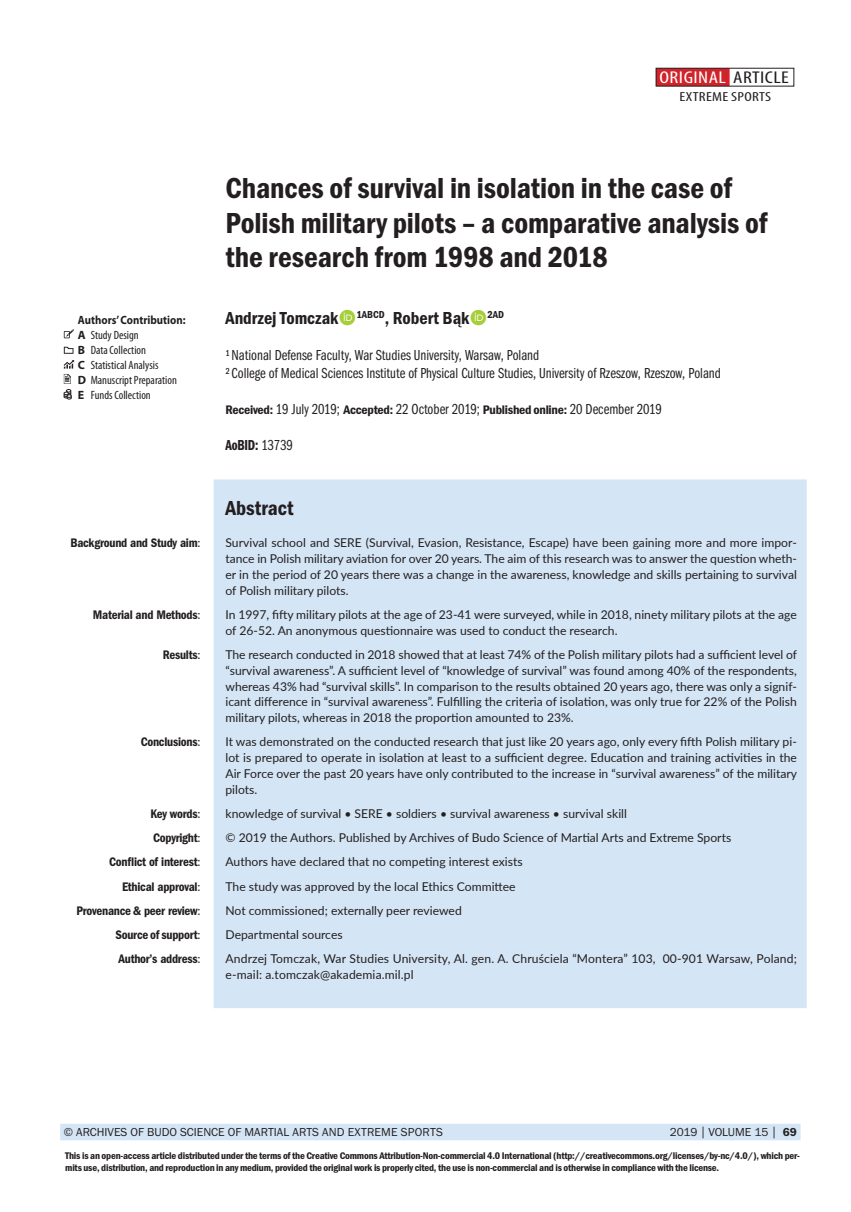
<style>
.page{position:relative;width:851px;height:1212px;background:#fff}
.page>*{position:absolute;margin:0;border:0;box-sizing:border-box;transform-origin:0 0}
.Budo_Tytul{font:30px/34.5px "Franklin Got Itc TOT Dem Con";letter-spacing:-.005em;color:#231f20}
.Budo_Summary_Head{font:21px "Franklin Got Itc TOT Dem Con";color:#231f20}
.Budo_Autorzy{font:18px "Franklin Got Itc TOT Dem Con";color:#231f20}
.Budo_pagina_tytulowa{font:condensed 17.1px "Myriad Pro";letter-spacing:.02em;color:#fff;scale:1.26 1}
.Budo_Afiliacja{font:15px "Franklin Got Itc TOT Boo Com";color:#231f20}
.Budo_Afiliacja-2{font:15px "Franklin Got Itc TOT Dem Com";letter-spacing:-.01em;color:#231f20}
.Budo_pagina_tytulowa-2{font:condensed 13.05px "Myriad Pro";letter-spacing:.02em;color:#231f20;scale:1.26 1}
.Budo_Summary_body{font:12.9px "Franklin Got Itc TOT Dem Con";letter-spacing:-.02em;color:#231f20}
.Budo_Summary_body-2{font:12.15px/15.8px "Lato";color:#231f20;text-align:justify}
.t1{font:condensed 12px "Myriad Pro";color:#231f20}
.Budo_pagina_Left{font:12px "Franklin Got Itc TOT Boo";color:#231f20}
.t2{font:700 12px "Myriad Pro";color:#231f20;scale:.9 1}
.Budo_pagina_Right{font:12px "Franklin Got Itc TOT Boo";letter-spacing:-.015em;color:#231f20}
.Budo_Summary_body-3{font:10.05px/12px "Franklin Got Itc TOT Dem Con";letter-spacing:-.02em;color:#231f20;scale:1.05 1}
.s1{color:#231f20}
.s2{font-weight:700;font-stretch:normal}
.s3{font-family:"Franklin Got Itc TOT Dem Con";font-size:12.9px}
.s4{font-family:"Franklin Got Itc TOT Boo Com"}
.s5{font-family:"Lato";font-size:12.15px}
.s6{font-size:14.1px}
.s7{font-family:"Franklin Got Itc TOT Dem"}
</style>
<div class="page">
<div style="left:213px;top:479px;width:593px;height:529px;background:#d4e5f5;border:2px solid #d4e5f5"></div>
<div style="left:656px;top:68px;width:73px;height:18px;background:#d1232a"></div>
<div style="left:60px;top:1124px;width:740px;height:16px;background:#d4e5f5"></div>
<svg style="left:64px;top:329px;width:10px;height:9px"></svg>
<svg style="left:64px;top:347px;width:9px;height:7px"></svg>
<svg style="left:64px;top:360px;width:10px;height:39px"></svg>
<p class="Budo_pagina_tytulowa" style="left:659px;top:67px;width:104px">ORIGINAL <span class="s1">ARTICLE</span></p>
<p class="Budo_pagina_tytulowa-2" style="left:679px;top:89px;width:74px">EXTREME SPORTS</p>
<p class="t2" style="left:78px;top:312px;width:121px">Authors’ Contribution:</p>
<p class="t1" style="left:78px;top:327px;width:62px"><span class="s2">A</span> Study Design</p>
<p class="t1" style="left:78px;top:342px;width:69px"><span class="s2">B</span> Data Collection</p>
<p class="t1" style="left:78px;top:357px;width:82px"><span class="s2">C</span> Statistical Analysis</p>
<p class="t1" style="left:78px;top:372px;width:100px"><span class="s2">D</span> Manuscript Preparation</p>
<p class="t1" style="left:78px;top:387px;width:74px"><span class="s2">E</span> Funds Collection</p>
<p class="Budo_Tytul" style="left:225px;top:171px;width:543px">Chances of survival in isolation in the case of<br>Polish military pilots – a comparative analysis of the research from 1998 and 2018</p>
<p class="Budo_Autorzy" style="left:225px;top:308px;width:280px">Andrzej Tomczak <sup>1ABCD</sup>, Robert Bąk <sup>2AD</sup></p>
<p class="Budo_Afiliacja" style="left:225px;top:347px;width:315px">¹National Defense Faculty, War Studies University, Warsaw, Poland</p>
<p class="Budo_Afiliacja" style="left:225px;top:365px;width:497px">² College of Medical Sciences Institute of Physical Culture Studies, University of Rzeszow, Rzeszow, Poland</p>
<p class="Budo_Afiliacja" style="left:225px;top:401px;width:437px"><span class="s3">Received:</span> 19 July 2019; <span class="s3">Accepted:</span> 22 October 2019; <span class="s3">Published online:</span> 20 December 2019</p>
<p class="Budo_Afiliacja-2" style="left:225px;top:437px;width:69px">AoBID: <span class="s4">13739</span></p>
<p class="Budo_Summary_Head" style="left:225px;top:496px;width:70px">Abstract</p>
<p class="Budo_Summary_body" style="left:70px;top:536px;width:131px">Background and Study aim<span class="s5">:</span></p>
<p class="Budo_Summary_body-2" style="left:225px;top:535px;width:573px">Survival school and SERE (Survival, Evasion, Resistance, Escape) have been gaining more and more impor&shy;tance in Polish military aviation for over 20 years. The aim of this research was to answer the question wheth&shy;er in the period of 20 years there was a change in the awareness, knowledge and skills pertaining to survival of Polish military pilots.</p>
<p class="Budo_Summary_body" style="left:93px;top:607px;width:109px">Material and Methods<span class="s5">:</span></p>
<p class="Budo_Summary_body-2" style="left:225px;top:606px;width:572px">In 1997, fifty military pilots at the age of 23-41 were surveyed, while in 2018, ninety military pilots at the age of 26-52. An anonymous questionnaire was used to conduct the research.</p>
<p class="Budo_Summary_body" style="left:163px;top:647px;width:39px">Results<span class="s5">:</span></p>
<p class="Budo_Summary_body-2" style="left:225px;top:646px;width:573px">The research conducted in 2018 showed that at least 74% of the Polish military pilots had a sufficient level of “survival awareness”. A sufficient level of “knowledge of survival” was found among 40% of the respondents, whereas 43% had “survival skills”. In comparison to the results obtained 20 years ago, there was only a signif&shy;icant difference in “survival awareness”. Fulfilling the criteria of isolation, was only true for 22% of the Polish military pilots, whereas in 2018 the proportion amounted to 23%.</p>
<p class="Budo_Summary_body" style="left:141px;top:735px;width:61px">Conclusions<span class="s5">:</span></p>
<p class="Budo_Summary_body-2" style="left:225px;top:733px;width:573px">It was demonstrated on the conducted research that just like 20 years ago, only every fifth Polish military pi&shy;lot is prepared to operate in isolation at least to a sufficient degree. Education and training activities in the Air Force over the past 20 years have only contributed to the increase in “survival awareness” of the military pilots.</p>
<p class="Budo_Summary_body" style="left:150px;top:806px;width:51px">Key words<span class="s5">:</span></p>
<p class="Budo_Summary_body-2" style="left:225px;top:805px;width:403px">knowledge of survival • SERE • soldiers • survival awareness • survival skill</p>
<p class="Budo_Summary_body" style="left:153px;top:830px;width:49px">Copyright<span class="s5">:</span></p>
<p class="Budo_Summary_body-2" style="left:225px;top:829px;width:507px">© 2019 the Authors. Published by Archives of Budo Science of Martial Arts and Extreme Sports</p>
<p class="Budo_Summary_body" style="left:109px;top:855px;width:93px">Conflict of interest<span class="s5">:</span></p>
<p class="Budo_Summary_body-2" style="left:225px;top:853px;width:298px">Authors have declared that no competing interest exists</p>
<p class="Budo_Summary_body" style="left:122px;top:879px;width:80px">Ethical approval<span class="s5">:</span></p>
<p class="Budo_Summary_body-2" style="left:225px;top:878px;width:292px">The study was approved by the local Ethics Committee</p>
<p class="Budo_Summary_body" style="left:76px;top:903px;width:125px">Provenance &amp; peer review<span class="s5">:</span></p>
<p class="Budo_Summary_body-2" style="left:225px;top:902px;width:238px">Not commissioned; externally peer reviewed</p>
<p class="Budo_Summary_body" style="left:115px;top:927px;width:86px">Source of support<span class="s5">:</span></p>
<p class="Budo_Summary_body-2" style="left:225px;top:926px;width:119px">Departmental sources</p>
<p class="Budo_Summary_body" style="left:118px;top:952px;width:83px">Author’s address<span class="s5">:</span></p>
<p class="Budo_Summary_body-2" style="left:225px;top:950px;width:572px">Andrzej Tomczak, War Studies University, Al. gen. A. Chruściela “Montera” 103, 00-901 Warsaw, Poland; e-mail: a.tomczak@akademia.mil.pl</p>
<p class="Budo_pagina_Left" style="left:64px;top:1125px;width:380px">© ARCHIVES OF BUDO SCIENCE OF MARTIAL ARTS AND EXTREME SPORTS</p>
<p class="Budo_pagina_Right" style="left:669px;top:1125px;width:129px">2019 <span class="s6">|</span> VOLUME 15 <span class="s6">|</span> <span class="s7">69</span></p>
<p class="Budo_Summary_body-3" style="left:65px;top:1150px;width:701px">This is an open-access article distributed under the terms of the Creative Commons Attribution-Non-commercial 4.0 International (http://creativecommons.org/licenses/by-nc/4.0/), which per&shy;mits use, distribution, and reproduction in any medium, provided the original work is properly cited, the use is non-commercial and is otherwise in compliance with the license.</p>
</div>
